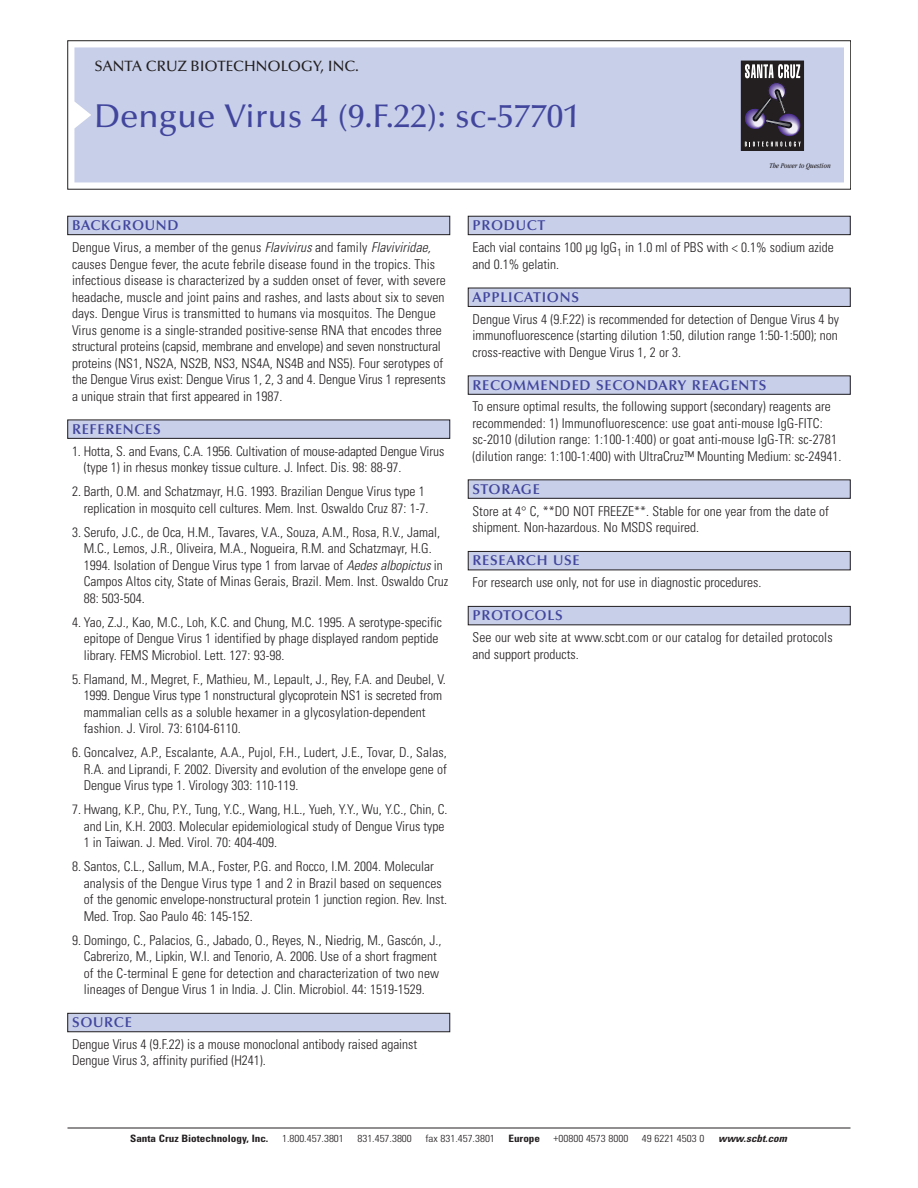
<style>
.page{position:relative;width:918px;height:1188px;background:#fff}
.page>*{position:absolute;margin:0;border:0;box-sizing:border-box;transform-origin:0 0}
.t1{font:500 33px "Optima";color:#41459c}
.t2{font:500 15px "Optima";color:#231f20}
.t3{font:600 14.25px "Optima";letter-spacing:.05em;color:#41459c}
.t4{font:300 condensed 13.5px/16.5px "Univers";color:#231f20}
.t5{font:300 condensed 10.2px "Univers";color:#231f20;scale:1.1 1}
.t6{font:700 condensed 10.2px "Univers";color:#231f20;scale:1.1 1}
.t7{font:italic 700 condensed 10.2px "Univers";color:#231f20;scale:1.1 1}
.t8{font:italic condensed 7.5px "Garamond";color:#231f20}
.s1{font-style:italic}
</style>
<div class="page">
<div style="left:74px;top:47px;width:770px;height:135px;background:#c7cfe9"></div>
<div style="left:741px;top:61px;width:62px;height:89px;background:#231f20"></div>
<div style="left:741px;top:61px;width:63px;height:90px;border:1px solid #231f20"></div>
<svg style="left:741px;top:64px;width:64px;height:83px"></svg>
<hr style="left:68px;top:1128px;width:782px;height:1px;background:#231f20">
<div style="left:68px;top:1013px;width:382px;height:19px;background:#c7cfe9"></div>
<div style="left:68px;top:1013px;width:382px;height:19px;border:1px solid #231f20"></div>
<div style="left:68px;top:420px;width:382px;height:18px;background:#c7cfe9"></div>
<div style="left:68px;top:420px;width:382px;height:19px;border:1px solid #231f20"></div>
<div style="left:68px;top:216px;width:382px;height:19px;background:#c7cfe9"></div>
<div style="left:68px;top:216px;width:382px;height:19px;border:1px solid #231f20"></div>
<div style="left:468px;top:216px;width:382px;height:19px;background:#c7cfe9"></div>
<div style="left:468px;top:216px;width:382px;height:19px;border:1px solid #231f20"></div>
<div style="left:468px;top:288px;width:382px;height:18px;background:#c7cfe9"></div>
<div style="left:468px;top:288px;width:382px;height:19px;border:1px solid #231f20"></div>
<div style="left:468px;top:376px;width:382px;height:18px;background:#c7cfe9"></div>
<div style="left:468px;top:376px;width:382px;height:19px;border:1px solid #231f20"></div>
<div style="left:468px;top:480px;width:382px;height:18px;background:#c7cfe9"></div>
<div style="left:468px;top:480px;width:382px;height:19px;border:1px solid #231f20"></div>
<div style="left:468px;top:551px;width:382px;height:19px;background:#c7cfe9"></div>
<div style="left:468px;top:551px;width:382px;height:19px;border:1px solid #231f20"></div>
<div style="left:468px;top:606px;width:382px;height:19px;background:#c7cfe9"></div>
<div style="left:468px;top:606px;width:382px;height:19px;border:1px solid #231f20"></div>
<p class="t2" style="left:94px;top:60px;width:266px">SANTA CRUZ BIOTECHNOLOGY, INC.</p>
<h1 class="t1" style="left:94px;top:103px;width:487px">Dengue Virus 4 (9.F.22): sc-57701</h1>
<p class="t8" style="left:769px;top:163px;width:63px">The Power to Question</p>
<p class="t3" style="left:72px;top:220px;width:108px">BACKGROUND</p>
<p class="t4" style="left:72px;top:241px;width:375px">Dengue Virus, a member of the genus <span class="s1">Flavivirus</span>and family <span class="s1">Flaviviridae, </span>causes Dengue fever, the acute febrile disease found in the tropics. This infectious disease is characterized by a sudden onset of fever, with severe headache, muscle and joint pains and rashes, and lasts about six to seven days. Dengue Virus is transmitted to humans via mosquitos. The Dengue Virus genome is a single-stranded positive-sense RNA that encodes three structural proteins (capsid, membrane and envelope) and seven nonstructural proteins (NS1, NS2A, NS2B, NS3, NS4A, NS4B and NS5). Four serotypes of the Dengue Virus exist: Dengue Virus 1, 2, 3 and 4. Dengue Virus 1 represents a unique strain that first appeared in 1987.</p>
<p class="t3" style="left:72px;top:423px;width:90px">REFERENCES</p>
<p class="t4" style="left:84px;top:444px;width:362px;text-indent:-12px">1. Hotta, S. and Evans, C.A. 1956. Cultivation of mouse-adapted Dengue Virus (type 1) in rhesus monkey tissue culture. J. Infect. Dis. 98: 88-97.</p>
<p class="t4" style="left:72px;top:484px;width:358px;text-align:right">2. Barth, O.M. and Schatzmayr, H.G. 1993. Brazilian Dengue Virus type 1 replication in mosquito cell cultures. Mem. Inst. Oswaldo Cruz 87: 1-7.</p>
<p class="t4" style="left:84px;top:525px;width:366px;text-indent:-12px">3. Serufo, J.C., de Oca, H.M., Tavares, V.A., Souza, A.M., Rosa, R.V., Jamal, M.C., Lemos, J.R., Oliveira, M.A., Nogueira, R.M. and Schatzmayr, H.G.<br>1994. Isolation of Dengue Virus type 1 from larvae of <span class="s1">Aedes albopictus</span>in Campos Altos city, State of Minas Gerais, Brazil. Mem. Inst. Oswaldo Cruz 88: 503-504.</p>
<p class="t4" style="left:84px;top:615px;width:360px;text-indent:-12px">4. Yao, Z.J., Kao, M.C., Loh, K.C. and Chung, M.C. 1995. A serotype-specific epitope of Dengue Virus 1 identified by phage displayed random peptide library. FEMS Microbiol. Lett. 127: 93-98.</p>
<p class="t4" style="left:84px;top:672px;width:364px;text-indent:-12px">5. Flamand, M., Megret, F., Mathieu, M., Lepault, J., Rey, F.A. and Deubel, V.<br>1999. Dengue Virus type 1 nonstructural glycoprotein NS1 is secreted from mammalian cells as a soluble hexamer in a glycosylation-dependent fashion. J. Virol. 73: 6104-6110.</p>
<p class="t4" style="left:84px;top:745px;width:365px;text-align:justify;text-indent:-12px">6. Goncalvez, A.P., Escalante, A.A., Pujol, F.H., Ludert, J.E., Tovar, D., Salas, R.A. and Liprandi, F. 2002. Diversity and evolution of the envelope gene of Dengue Virus type 1. Virology 303: 110-119.</p>
<p class="t4" style="left:84px;top:802px;width:365px;text-indent:-12px">7. Hwang, K.P., Chu, P.Y., Tung, Y.C., Wang, H.L., Yueh, Y.Y., Wu, Y.C., Chin, C. and Lin, K.H. 2003. Molecular epidemiological study of Dengue Virus type<br>1 in Taiwan. J. Med. Virol. 70: 404-409.</p>
<p class="t4" style="left:84px;top:859px;width:365px;text-indent:-12px">8. Santos, C.L., Sallum, M.A., Foster, P.G. and Rocco, I.M. 2004. Molecular analysis of the Dengue Virus type 1 and 2 in Brazil based on sequences of the genomic envelope-nonstructural protein 1 junction region. Rev. Inst.<br>Med. Trop. Sao Paulo 46: 145-152.</p>
<p class="t4" style="left:84px;top:933px;width:359px;text-indent:-12px">9. Domingo, C., Palacios, G., Jabado, O., Reyes, N., Niedrig, M., Gascón, J., Cabrerizo, M., Lipkin, W.I. and Tenorio, A. 2006. Use of a short fragment of the C-terminal E gene for detection and characterization of two new lineages of Dengue Virus 1 in India. J. Clin. Microbiol. 44: 1519-1529.</p>
<p class="t3" style="left:72px;top:1016px;width:61px">SOURCE</p>
<p class="t4" style="left:72px;top:1037px;width:347px">Dengue Virus 4 (9.F.22) is a mouse monoclonal antibody raised against<br>Dengue Virus 3, affinity purified (H241).</p>
<p class="t3" style="left:473px;top:220px;width:74px">PRODUCT</p>
<p class="t4" style="left:473px;top:241px;width:363px">Each vial contains 100 µg IgG<sub>1</sub> in 1.0 ml of PBS with &lt; 0.1% sodium azide and 0.1% gelatin.</p>
<p class="t3" style="left:473px;top:291px;width:108px">APPLICATIONS</p>
<p class="t4" style="left:473px;top:312px;width:368px;text-align:justify">Dengue Virus 4 (9.F.22) is recommended for detection of Dengue Virus 4 by immunofluorescence (starting dilution 1:50, dilution range 1:50-1:500); non cross-reactive with Dengue Virus 1, 2 or 3.</p>
<p class="t3" style="left:473px;top:379px;width:295px">RECOMMENDED SECONDARY REAGENTS</p>
<p class="t4" style="left:473px;top:400px;width:371px">To ensure optimal results, the following support (secondary) reagents are recommended: 1) Immunofluorescence: use goat anti-mouse IgG-FITC: sc-2010 (dilution range: 1:100-1:400) or goat anti-mouse IgG-TR: sc-2781 (dilution range: 1:100-1:400) with UltraCruz™ Mounting Medium: sc-24941.</p>
<p class="t3" style="left:473px;top:483px;width:69px">STORAGE</p>
<p class="t4" style="left:473px;top:504px;width:358px">Store at 4° C, **DO NOT FREEZE**. Stable for one year from the date of shipment. Non-hazardous. No MSDS required.</p>
<p class="t3" style="left:473px;top:555px;width:109px">RESEARCH USE</p>
<p class="t4" style="left:473px;top:576px;width:290px">For research use only, not for use in diagnostic procedures.</p>
<p class="t3" style="left:473px;top:610px;width:92px">PROTOCOLS</p>
<p class="t4" style="left:473px;top:631px;width:362px">See our web site at www.scbt.com or our catalog for detailed protocols and support products.</p>
<p class="t6" style="left:130px;top:1135px;width:127px">Santa Cruz Biotechnology, Inc.</p>
<p class="t5" style="left:282px;top:1135px;width:58px">1.800.457.3801</p>
<p class="t5" style="left:357px;top:1135px;width:51px">831.457.3800</p>
<p class="t5" style="left:425px;top:1135px;width:65px">fax 831.457.3801</p>
<p class="t6" style="left:508px;top:1135px;width:30px">Europe</p>
<p class="t5" style="left:554px;top:1135px;width:69px">+00800 4573 8000</p>
<p class="t5" style="left:642px;top:1135px;width:58px">49 6221 4503 0</p>
<p class="t7" style="left:718px;top:1135px;width:66px">www.scbt.com</p>
</div>
